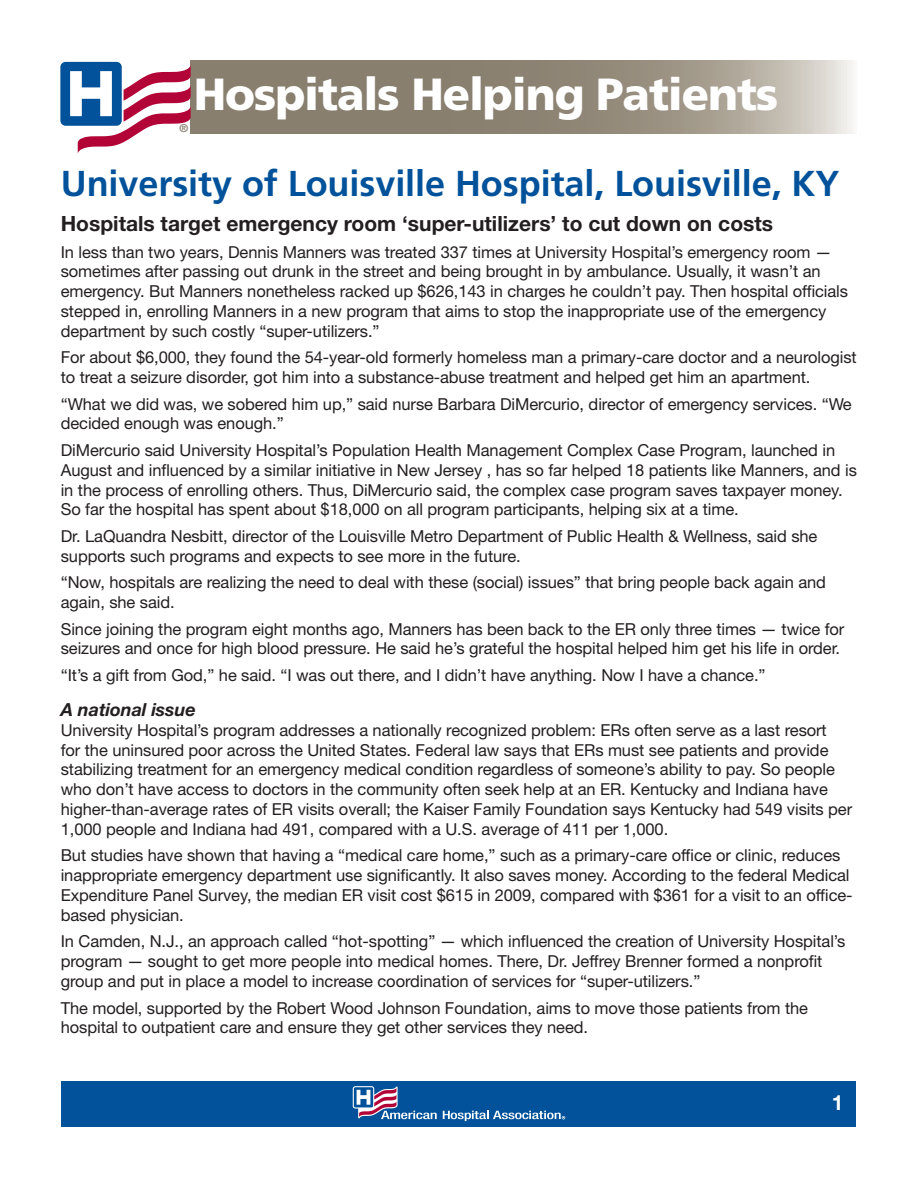
<style>
.page{position:relative;width:918px;height:1188px;background:#fff}
.page>*{position:absolute;margin:0;border:0;box-sizing:border-box;transform-origin:0 0}
.t1{font:900 45px "Frutiger";letter-spacing:-.025em;color:#fff}
.t2{font:700 36px "Frutiger";color:#01529a}
.t3{font:700 21px "Helvetica Neue LT Std";color:#231f20}
.t4{font:700 21px "Helvetica Neue LT Std";color:#fff}
.t5{font:italic 700 18px "Helvetica Neue LT Std";letter-spacing:-.005em;color:#231f20}
.t6{font:16.5px/19.8px "Helvetica Neue LT Std";letter-spacing:-.005em;color:#231f20}
.t7{font:700 10.95px "Helvetica Neue LT Std";color:#887f6f}
</style>
<div class="page">
<svg style="left:191px;top:61px;width:661px;height:73px;background:#999182"></svg>
<div style="left:62px;top:1081px;width:794px;height:45px;background:#01529a"></div>
<svg style="left:353px;top:1086px;width:84px;height:33px"></svg>
<svg style="left:443px;top:1111px;width:122px;height:10px"></svg>
<div style="left:60px;top:62px;width:62px;height:64px;background:#01529a;border-radius:5px"></div>
<svg style="left:70px;top:65px;width:121px;height:89px"></svg>
<p class="t7" style="left:179px;top:121px;width:10px">®</p>
<p class="t1" style="left:194px;top:67px;width:586px">Hospitals Helping Patients</p>
<p class="t2" style="left:61px;top:163px;width:780px">University of Louisville Hospital, Louisville, KY</p>
<p class="t3" style="left:61px;top:211px;width:714px">Hospitals target emergency room ‘super-utilizers’ to cut down on costs</p>
<p class="t6" style="left:61px;top:242px;width:789px">In less than two years, Dennis Manners was treated 337 times at University Hospital’s emergency room — sometimes after passing out drunk in the street and being brought in by ambulance. Usually, it wasn’t an emergency. But Manners nonetheless racked up $626,143 in charges he couldn’t pay. Then hospital officials stepped in, enrolling Manners in a new program that aims to stop the inappropriate use of the emergency department by such costly “super-utilizers.”</p>
<p class="t6" style="left:61px;top:347px;width:798px">For about $6,000, they found the 54-year-old formerly homeless man a primary-care doctor and a neurologist to treat a seizure disorder, got him into a substance-abuse treatment and helped get him an apartment.</p>
<p class="t6" style="left:61px;top:394px;width:793px">“What we did was, we sobered him up,” said nurse Barbara DiMercurio, director of emergency services. “We decided enough was enough.”</p>
<p class="t6" style="left:61px;top:440px;width:798px">DiMercurio said University Hospital’s Population Health Management Complex Case Program, launched in August and influenced by a similar initiative in New Jersey , has so far helped 18 patients like Manners, and is in the process of enrolling others. Thus, DiMercurio said, the complex case program saves taxpayer money.<br>So far the hospital has spent about $18,000 on all program participants, helping six at a time.</p>
<p class="t6" style="left:61px;top:526px;width:758px">Dr. LaQuandra Nesbitt, director of the Louisville Metro Department of Public Health &amp; Wellness, said she supports such programs and expects to see more in the future.</p>
<p class="t6" style="left:61px;top:572px;width:767px">“Now, hospitals are realizing the need to deal with these (social) issues” that bring people back again and again, she said.</p>
<p class="t6" style="left:61px;top:619px;width:785px">Since joining the program eight months ago, Manners has been back to the ER only three times — twice for seizures and once for high blood pressure. He said he’s grateful the hospital helped him get his life in order.</p>
<p class="t6" style="left:61px;top:665px;width:706px">“It’s a gift from God,” he said. “I was out there, and I didn’t have anything. Now I have a chance.”</p>
<p class="t5" style="left:61px;top:699px;width:136px">A national issue</p>
<p class="t6" style="left:61px;top:720px;width:793px">University Hospital’s program addresses a nationally recognized problem: ERs often serve as a last resort<br>for the uninsured poor across the United States. Federal law says that ERs must see patients and provide stabilizing treatment for an emergency medical condition regardless of someone’s ability to pay. So people who don’t have access to doctors in the community often seek help at an ER. Kentucky and Indiana have higher-than-average rates of ER visits overall; the Kaiser Family Foundation says Kentucky had 549 visits per 1,000 people and Indiana had 491, compared with a U.S. average of 411 per 1,000.</p>
<p class="t6" style="left:61px;top:845px;width:793px">But studies have shown that having a “medical care home,” such as a primary-care office or clinic, reduces inappropriate emergency department use significantly. It also saves money. According to the federal Medical Expenditure Panel Survey, the median ER visit cost $615 in 2009, compared with $361 for a visit to an office&shy;based physician.</p>
<p class="t6" style="left:61px;top:931px;width:786px">In Camden, N.J., an approach called “hot-spotting” — which influenced the creation of University Hospital’s program — sought to get more people into medical homes. There, Dr. Jeffrey Brenner formed a nonprofit group and put in place a model to increase coordination of services for “super-utilizers.”</p>
<p class="t6" style="left:61px;top:998px;width:749px">The model, supported by the Robert Wood Johnson Foundation, aims to move those patients from the hospital to outpatient care and ensure they get other services they need.</p>
<p class="t4" style="left:832px;top:1090px;width:13px">1</p>
</div>
